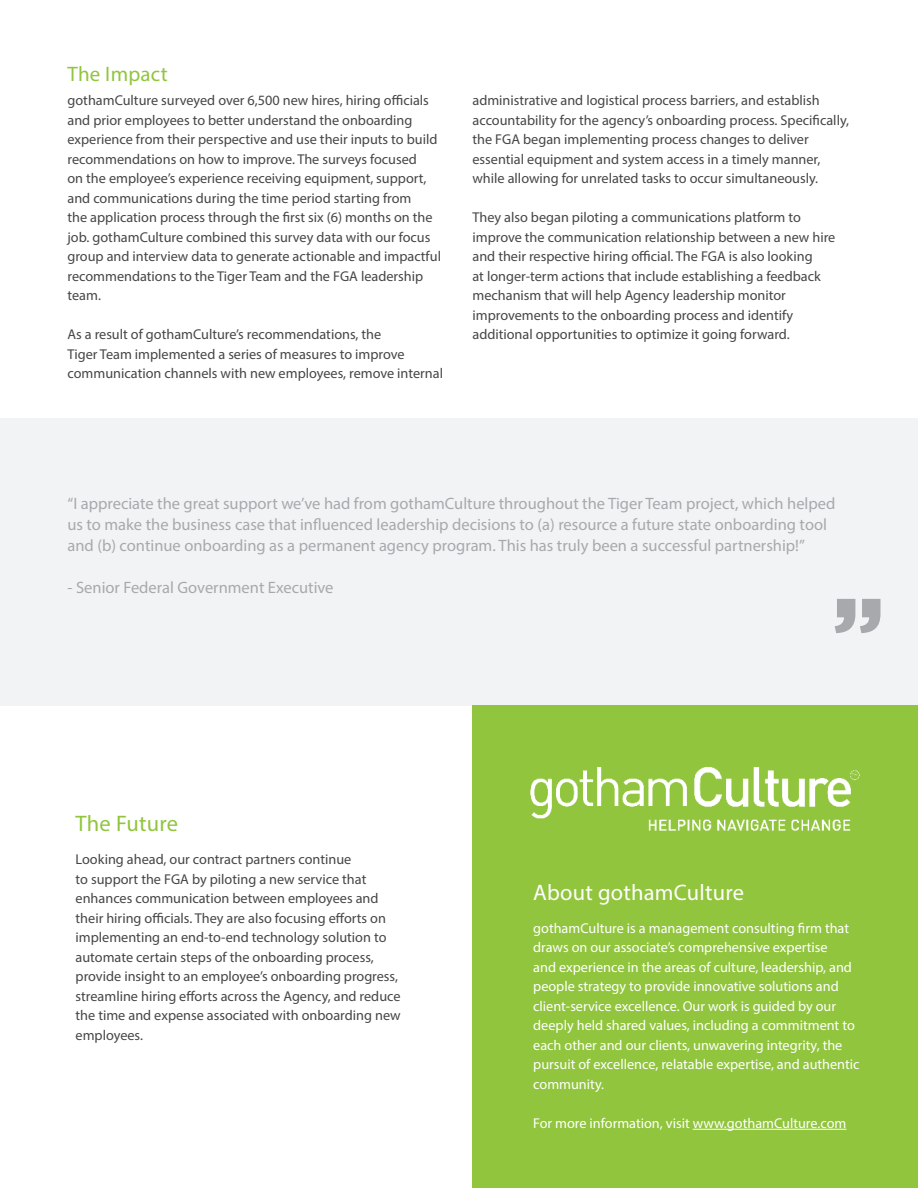
<style>
.page{position:relative;width:918px;height:1188px;background:#fff}
.page>*{position:absolute;margin:0;border:0;box-sizing:border-box;transform-origin:0 0}
.t1{font:22.5px "Myriad Pro";letter-spacing:.01em;color:#fff}
.t2{font:22.5px "Myriad Pro";letter-spacing:.01em;color:#91c53d}
.t3{font:21px "Myriad Pro";letter-spacing:.01em;color:#91c53d}
.t4{font:16.5px/21px "Myriad Pro";color:#a8a9ad}
.t5{font:14.25px/19.5px "Myriad Pro";color:#454647}
.t6{font:14.25px/19.5px "Myriad Pro";color:#fff}
</style>
<div class="page">
<div style="left:0;top:418px;width:918px;height:288px;background:#f2f3f4"></div>
<div style="left:472px;top:706px;width:446px;height:482px;background:#91c53d"></div>
<svg style="left:835px;top:599px;width:46px;height:34px"></svg>
<hr style="left:693px;top:1129px;width:153px;height:1px;background:#fff">
<img style="left:530px;top:767px;width:330px;height:64px">
<p class="t3" style="left:68px;top:61px;width:102px">The Impact</p>
<p class="t5" style="left:68px;top:91px;width:375px">gothamCulture surveyed over 6,500 new hires, hiring officials and prior employees to better understand the onboarding experience from their perspective and use their inputs to build recommendations on how to improve. The surveys focused<br>on the employee’s experience receiving equipment, support, and communications during the time period starting from<br>the application process through the first six (6) months on the job. gothamCulture combined this survey data with our focus group and interview data to generate actionable and impactful recommendations to the Tiger Team and the FGA leadership team.</p>
<p class="t5" style="left:68px;top:325px;width:377px">As a result of gothamCulture’s recommendations, the<br>Tiger Team implemented a series of measures to improve communication channels with new employees, remove internal</p>
<p class="t5" style="left:472px;top:91px;width:378px">administrative and logistical process barriers, and establish accountability for the agency’s onboarding process. Specifically, the FGA began implementing process changes to deliver essential equipment and system access in a timely manner, while allowing for unrelated tasks to occur simultaneously.</p>
<p class="t5" style="left:472px;top:208px;width:364px">They also began piloting a communications platform to improve the communication relationship between a new hire and their respective hiring official. The FGA is also looking<br>at longer-term actions that include establishing a feedback mechanism that will help Agency leadership monitor improvements to the onboarding process and identify additional opportunities to optimize it going forward.</p>
<p class="t4" style="left:68px;top:493px;width:769px">“I appreciate the great support we’ve had from gothamCulture throughout the Tiger Team project, which helped us to make the business case that influenced leadership decisions to (a) resource a future state onboarding tool and (b) continue onboarding as a permanent agency program. This has truly been a successful partnership!”</p>
<p class="t4" style="left:68px;top:577px;width:268px">- Senior Federal Government Executive</p>
<p class="t2" style="left:76px;top:810px;width:104px">The Future</p>
<p class="t5" style="left:76px;top:850px;width:327px">Looking ahead, our contract partners continue<br>to support the FGA by piloting a new service that enhances communication between employees and their hiring officials. They are also focusing efforts on implementing an end-to-end technology solution to automate certain steps of the onboarding process, provide insight to an employee’s onboarding progress, streamline hiring efforts across the Agency, and reduce the time and expense associated with onboarding new employees.</p>
<p class="t1" style="left:533px;top:878px;width:212px">About gothamCulture</p>
<p class="t6" style="left:533px;top:918px;width:328px">gothamCulture is a management consulting firm that draws on our associate’s comprehensive expertise<br>and experience in the areas of culture, leadership, and people strategy to provide innovative solutions and client-service excellence. Our work is guided by our deeply held shared values, including a commitment to each other and our clients, unwavering integrity, the pursuit of excellence, relatable expertise, and authentic community.</p>
<p class="t6" style="left:533px;top:1113px;width:315px">For more information, visit www.gothamCulture.com</p>
</div>
